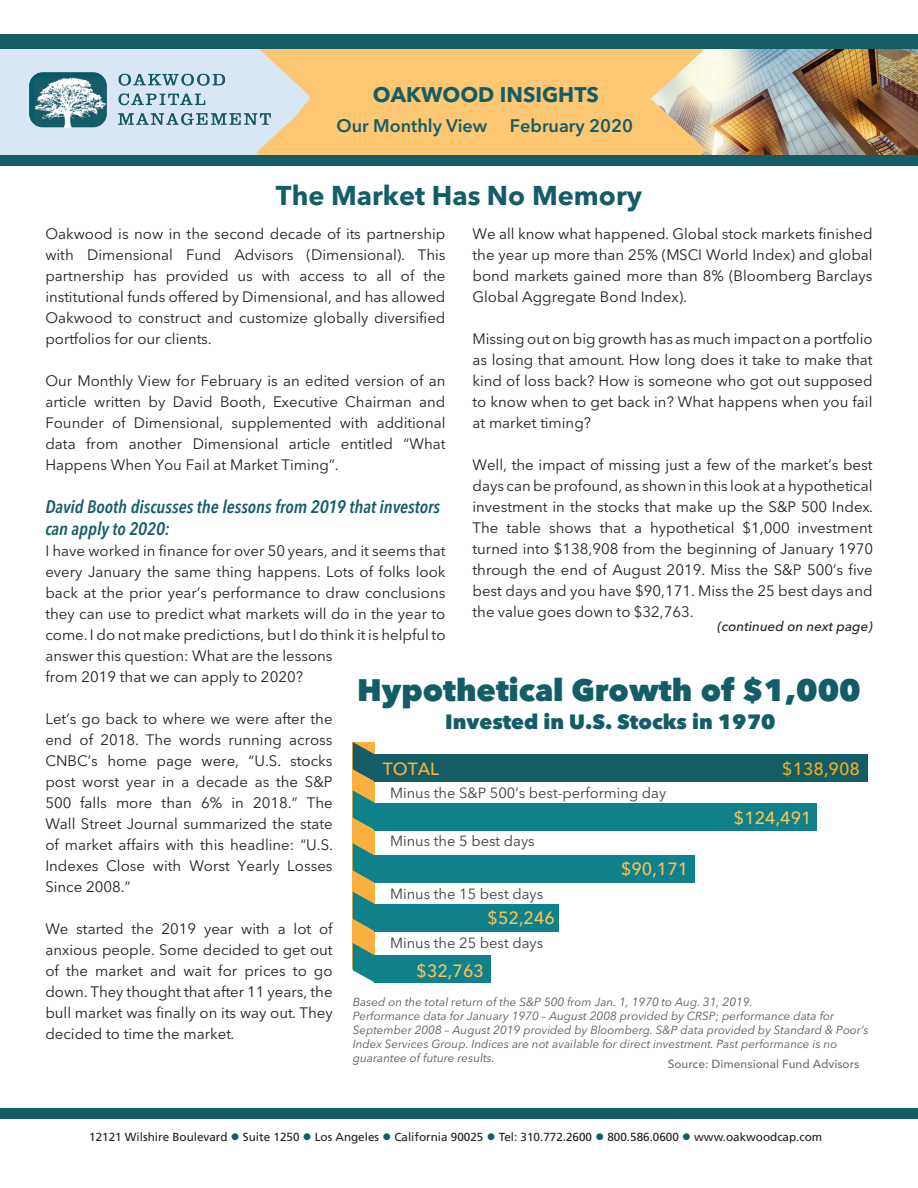
<style>
.page{position:relative;width:918px;height:1188px;background:#fff}
.page>*{position:absolute;margin:0;border:0;box-sizing:border-box;transform-origin:0 0}
.t1{font:800 30.75px "Avenir Next LT Pro";color:#145d66}
.t2{font:700 27px "Avenir Next LT Pro";color:#145d66}
.t3{font:700 21px "Avenir Next LT Pro";color:#145d66}
.t4{font:800 20.55px "Avenir Next LT Pro";color:#145d66}
.t5{font:italic 600 condensed 18px/21.6px "Avenir Next";color:#145d66}
.t6{font:600 18px "Avenir Next LT Pro";color:#145d66}
.t7{font:500 17.55px "Avenir Next LT Pro";color:#f9c357}
.t8{font:500 17.55px "Avenir Next LT Pro";color:#f2b01a}
.t9{font:500 17.55px "Avenir Next LT Pro";color:#fbb03f}
.t10{font:15px/21px "Avenir Next LT Pro";color:#231f20;text-align:justify}
.t11{font:14.7px "Avenir Next LT Pro";color:#3e3e3f}
.t12{font:italic 500 13.5px "Avenir Next LT Pro";color:#231f20}
.t13{font:italic 11.7px/14.1px "Avenir Next LT Pro";color:#57585a}
.t14{font:11.7px "Frutiger LT Std";color:#231f20}
.t15{font:500 11.7px "Avenir Next LT Pro";color:#6c6d70}
.s1{color:#145d66}
</style>
<div class="page">
<img style="left:708px;top:48px;width:210px;height:118px">
<div style="left:0;top:34px;width:249px;height:121px;background:#d9e7f5"></div>
<img style="left:29px;top:72px;width:98px;height:56px">
<div style="left:0;top:1108px;width:918px;height:11px;background:#145d66"></div>
<svg style="left:127px;top:48px;width:581px;height:118px"></svg>
<div style="left:0;top:155px;width:918px;height:10px;background:#145d66"></div>
<div style="left:0;top:34px;width:918px;height:14px;background:#145d66"></div>
<div style="left:353px;top:742px;width:22px;height:227px;background:#fbb03f"></div>
<div style="left:374px;top:754px;width:493px;height:27px;background:#145d66"></div>
<div style="left:374px;top:803px;width:443px;height:27px;background:#0f818a"></div>
<div style="left:374px;top:855px;width:320px;height:27px;background:#0f818a"></div>
<div style="left:374px;top:905px;width:185px;height:27px;background:#0f818a"></div>
<div style="left:374px;top:955px;width:117px;height:27px;background:#0f818a"></div>
<svg style="left:353px;top:742px;width:22px;height:40px"></svg>
<svg style="left:353px;top:790px;width:22px;height:40px"></svg>
<svg style="left:353px;top:843px;width:22px;height:40px"></svg>
<svg style="left:353px;top:892px;width:22px;height:39px"></svg>
<svg style="left:353px;top:943px;width:22px;height:40px"></svg>
<h3 class="t3" style="left:373px;top:76px;width:228px">OAKWOOD INSIGHTS</h3>
<p class="t6" style="left:336px;top:110px;width:152px">Our Monthly View</p>
<p class="t6" style="left:510px;top:110px;width:125px">February 2020</p>
<h2 class="t2" style="left:276px;top:172px;width:368px">The Market Has No Memory</h2>
<p class="t10" style="left:472px;top:223px;width:402px">We all know what happened. Global stock markets finished the year up more than 25% (MSCI World Index) and global bond markets gained more than 8% (Bloomberg Barclays Global Aggregate Bond Index).</p>
<p class="t10" style="left:472px;top:328px;width:402px">Missing out on big growth has as much impact on a portfolio as losing that amount. How long does it take to make that kind of loss back? How is someone who got out supposed to know when to get back in? What happens when you fail at market timing?</p>
<p class="t10" style="left:472px;top:454px;width:402px">Well, the impact of missing just a few of the market’s best days can be profound, as shown in this look at a hypothetical investment in the stocks that make up the S&amp;P 500 Index.<br>The table shows that a hypothetical $1,000 investment turned into $138,908 from the beginning of January 1970 through the end of August 2019. Miss the S&amp;P 500’s five best days and you have $90,171. Miss the 25 best days and the value goes down to $32,763.</p>
<p class="t12" style="left:718px;top:614px;width:157px">(continued on next page)</p>
<p class="t10" style="left:45px;top:223px;width:402px">Oakwood is now in the second decade of its partnership with Dimensional Fund Advisors (Dimensional). This partnership has provided us with access to all of the institutional funds offered by Dimensional, and has allowed Oakwood to construct and customize globally diversified portfolios for our clients.</p>
<p class="t10" style="left:45px;top:370px;width:402px">Our Monthly View for February is an edited version of an article written by David Booth, Executive Chairman and Founder of Dimensional, supplemented with additional data from another Dimensional article entitled “What Happens When You Fail at Market Timing”.</p>
<p class="t5" style="left:45px;top:496px;width:396px">David Booth discusses the lessons from 2019 that investors can apply to 2020:</p>
<p class="t10" style="left:45px;top:539px;width:402px;text-align:left">I have worked in finance for over 50 years, and it seems that every January the same thing happens. Lots of folks look back at the prior year’s performance to draw conclusions they can use to predict what markets will do in the year to come. I do not make predictions, but I do think it is helpful to answer this question: What are the lessons<br>from 2019 that we can apply to 2020?</p>
<p class="t10" style="left:45px;top:707px;width:289px">Let’s go back to where we were after the end of 2018. The words running across CNBC’s home page were, “U.S. stocks post worst year in a decade as the S&amp;P 500 falls more than 6% in 2018.” The Wall Street Journal summarized the state of market affairs with this headline: “U.S.<br>Indexes Close with Worst Yearly Losses Since 2008.”</p>
<p class="t10" style="left:45px;top:917px;width:289px">We started the 2019 year with a lot of anxious people. Some decided to get out of the market and wait for prices to go down. They thought that after 11 years, the bull market was finally on its way out. They decided to time the market.</p>
<h1 class="t1" style="left:357px;top:672px;width:505px">Hypothetical Growth of $1,000</h1>
<h3 class="t4" style="left:445px;top:709px;width:332px">Invested in U.S. Stocks in 1970</h3>
<p class="t9" style="left:383px;top:754px;width:58px">TOTAL</p>
<p class="t8" style="left:782px;top:754px;width:79px">$138,908</p>
<p class="t7" style="left:734px;top:803px;width:79px">$124,491</p>
<p class="t7" style="left:621px;top:854px;width:69px">$90,171</p>
<p class="t7" style="left:488px;top:903px;width:69px">$52,246</p>
<p class="t7" style="left:417px;top:956px;width:69px">$32,763</p>
<p class="t11" style="left:390px;top:780px;width:278px">Minus the S&amp;P 500’s best-performing day</p>
<p class="t11" style="left:390px;top:829px;width:146px">Minus the 5 best days</p>
<p class="t11" style="left:390px;top:882px;width:155px">Minus the 15 best days</p>
<p class="t11" style="left:390px;top:930px;width:155px">Minus the 25 best days</p>
<p class="t13" style="left:353px;top:994px;width:518px">Based on the total return of the S&amp;P 500 from Jan. 1, 1970 to Aug. 31, 2019.<br>Performance data for January 1970 – August 2008 provided by CRSP; performance data for September 2008 – August 2019 provided by Bloomberg. S&amp;P data provided by Standard &amp; Poor’s Index Services Group. Indices are not available for direct investment. Past performance is no guarantee of future results.</p>
<p class="t15" style="left:668px;top:1054px;width:193px">Source: Dimensional Fund Advisors</p>
<p class="t14" style="left:89px;top:1131px;width:735px">12121 Wilshire Boulevard <span class="s1">●</span> Suite 1250 <span class="s1">●</span> Los Angeles <span class="s1">●</span> California 90025 <span class="s1">●</span> Tel: 310.772.2600 <span class="s1">●</span> 800.586.0600 <span class="s1">●</span> www.oakwoodcap.com</p>
</div>
